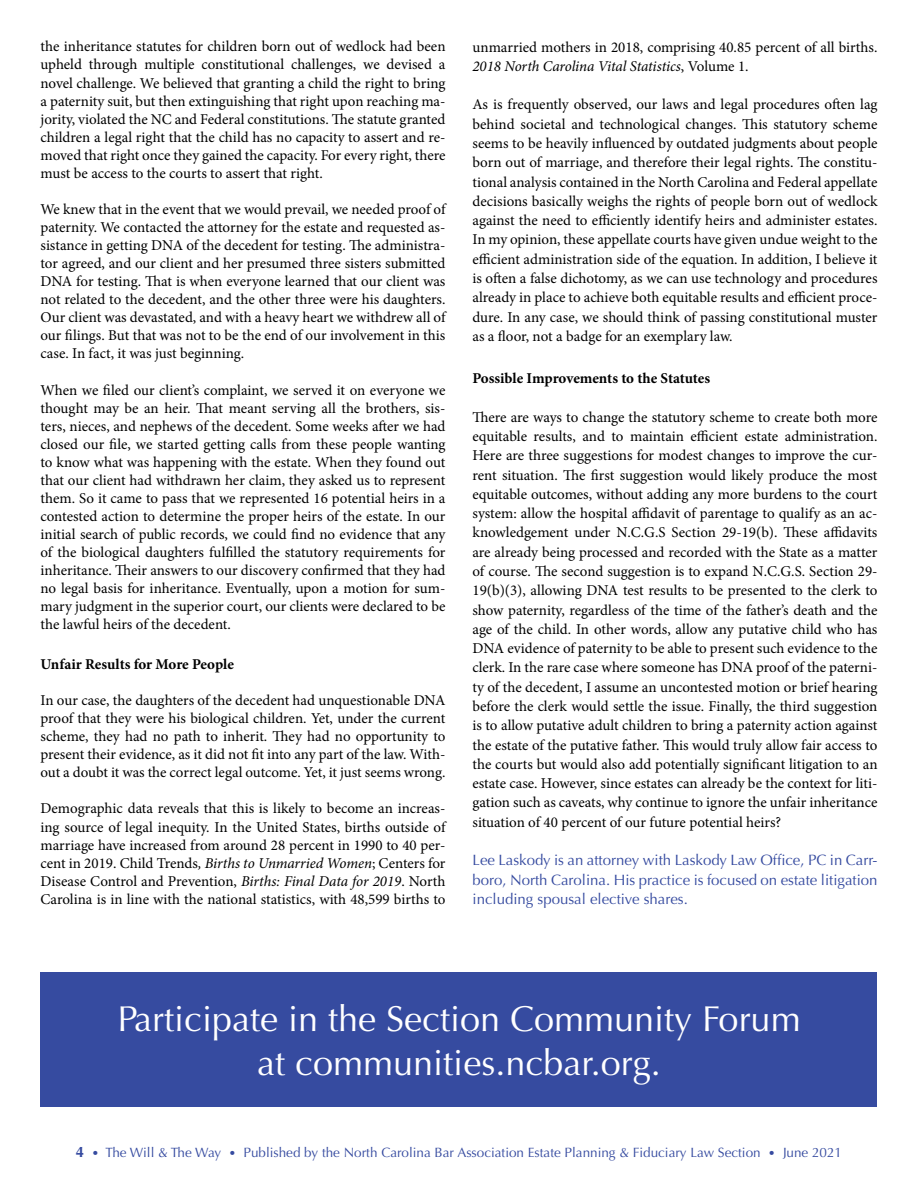
<style>
.page{position:relative;width:918px;height:1188px;background:#fff}
.page>*{position:absolute;margin:0;border:0;box-sizing:border-box;transform-origin:0 0}
.t1{font:36px/43.2px "Optima";color:#fff;text-align:center}
.t2{font:15px/18px "Minion Pro";color:#000;text-align:justify}
.t3{font:15px/19.4px "Optima";color:#364ba0;text-align:justify}
.t4{font:700 15px "Minion Pro";letter-spacing:-.005em;color:#000}
.t5{font:13.5px "Optima";color:#364ba0}
.s1{font-style:italic}
.s2{font-weight:700;font-size:15px}
.s3{font-size:12px}
</style>
<div class="page">
<div style="left:40px;top:972px;width:838px;height:135px;background:#364ba0"></div>
<p class="t2" style="left:40px;top:38px;width:407px">the inheritance statutes for children born out of wedlock had been upheld through multiple constitutional challenges, we devised a novel challenge. We believed that granting a child the right to bring a paternity suit, but then extinguishing that right upon reaching ma&shy;jority, violated the NC and Federal constitutions. The statute granted children a legal right that the child has no capacity to assert and re&shy;moved that right once they gained the capacity. For every right, there must be access to the courts to assert that right.</p>
<p class="t2" style="left:40px;top:200px;width:407px">We knew that in the event that we would prevail, we needed proof of paternity. We contacted the attorney for the estate and requested as&shy;sistance in getting DNA of the decedent for testing. The administra&shy;tor agreed, and our client and her presumed three sisters submitted DNA for testing. That is when everyone learned that our client was not related to the decedent, and the other three were his daughters.<br>Our client was devastated, and with a heavy heart we withdrew all of our filings. But that was not to be the end of our involvement in this case. In fact, it was just beginning.</p>
<p class="t2" style="left:40px;top:381px;width:407px">When we filed our client’s complaint, we served it on everyone we thought may be an heir. That meant serving all the brothers, sis&shy;ters, nieces, and nephews of the decedent. Some weeks after we had closed our file, we started getting calls from these people wanting to know what was happening with the estate. When they found out that our client had withdrawn her claim, they asked us to represent them. So it came to pass that we represented 16 potential heirs in a contested action to determine the proper heirs of the estate. In our initial search of public records, we could find no evidence that any of the biological daughters fulfilled the statutory requirements for inheritance. Their answers to our discovery confirmed that they had no legal basis for inheritance. Eventually, upon a motion for sum&shy;mary judgment in the superior court, our clients were declared to be the lawful heirs of the decedent.</p>
<p class="t4" style="left:40px;top:654px;width:195px">Unfair Results for More People</p>
<p class="t2" style="left:40px;top:691px;width:407px">In our case, the daughters of the decedent had unquestionable DNA proof that they were his biological children. Yet, under the current scheme, they had no path to inherit. They had no opportunity to present their evidence, as it did not fit into any part of the law. With&shy;out a doubt it was the correct legal outcome. Yet, it just seems wrong.</p>
<p class="t2" style="left:40px;top:800px;width:407px">Demographic data reveals that this is likely to become an increas&shy;ing source of legal inequity. In the United States, births outside of marriage have increased from around 28 percent in 1990 to 40 per&shy;cent in 2019. Child Trends<span class="s1">, Births to Unmarried Women</span>; Centers for Disease Control and Prevention, <span class="s1">Births: Final Data for 2019</span>. North Carolina is in line with the national statistics, with 48,599 births to</p>
<p class="t2" style="left:472px;top:37px;width:406px;line-height:19.4px">unmarried mothers in 2018, comprising 40.85 percent of all births.<br><span class="s1">2018 North Carolina Vital Statistics</span>, Volume 1.</p>
<p class="t2" style="left:472px;top:95px;width:407px;line-height:19.4px">As is frequently observed, our laws and legal procedures often lag behind societal and technological changes. This statutory scheme seems to be heavily influenced by outdated judgments about people born out of marriage, and therefore their legal rights. The constitu&shy;tional analysis contained in the North Carolina and Federal appellate decisions basically weighs the rights of people born out of wedlock against the need to efficiently identify heirs and administer estates.<br>In my opinion, these appellate courts have given undue weight to the efficient administration side of the equation. In addition, I believe it is often a false dichotomy, as we can use technology and procedures already in place to achieve both equitable results and efficient proce&shy;dure. In any case, we should think of passing constitutional muster as a floor, not a badge for an exemplary law.</p>
<p class="t4" style="left:472px;top:368px;width:239px">Possible Improvements to the Statutes</p>
<p class="t2" style="left:472px;top:407px;width:407px;line-height:19.4px">There are ways to change the statutory scheme to create both more equitable results, and to maintain efficient estate administration.<br>Here are three suggestions for modest changes to improve the cur&shy;rent situation. The first suggestion would likely produce the most equitable outcomes, without adding any more burdens to the court system: allow the hospital affidavit of parentage to qualify as an ac&shy;knowledgement under N.C.G.S Section 29-19(b). These affidavits are already being processed and recorded with the State as a matter of course. The second suggestion is to expand N.C.G.S. Section 29- 19(b)(3), allowing DNA test results to be presented to the clerk to show paternity, regardless of the time of the father’s death and the age of the child. In other words, allow any putative child who has DNA evidence of paternity to be able to present such evidence to the clerk. In the rare case where someone has DNA proof of the paterni&shy;ty of the decedent, I assume an uncontested motion or brief hearing before the clerk would settle the issue. Finally, the third suggestion is to allow putative adult children to bring a paternity action against the estate of the putative father. This would truly allow fair access to the courts but would also add potentially significant litigation to an estate case. However, since estates can already be the context for liti&shy;gation such as caveats, why continue to ignore the unfair inheritance situation of 40 percent of our future potential heirs?</p>
<p class="t3" style="left:472px;top:851px;width:407px">Lee Laskody is an attorney with Laskody Law Office, PC in Carr&shy;boro, North Carolina. His practice is focused on estate litigation including spousal elective shares.</p>
<h1 class="t1" style="left:117px;top:998px;width:685px">Participate in the Section Community Forum at communities.ncbar.org.</h1>
<p class="t5" style="left:76px;top:1144px;width:768px"><span class="s2">4</span> <span class="s3">•</span> The Will &amp; The Way <span class="s3">•</span> Published by the North Carolina Bar Association Estate Planning &amp; Fiduciary Law Section <span class="s3">•</span> June 2021</p>
</div>
